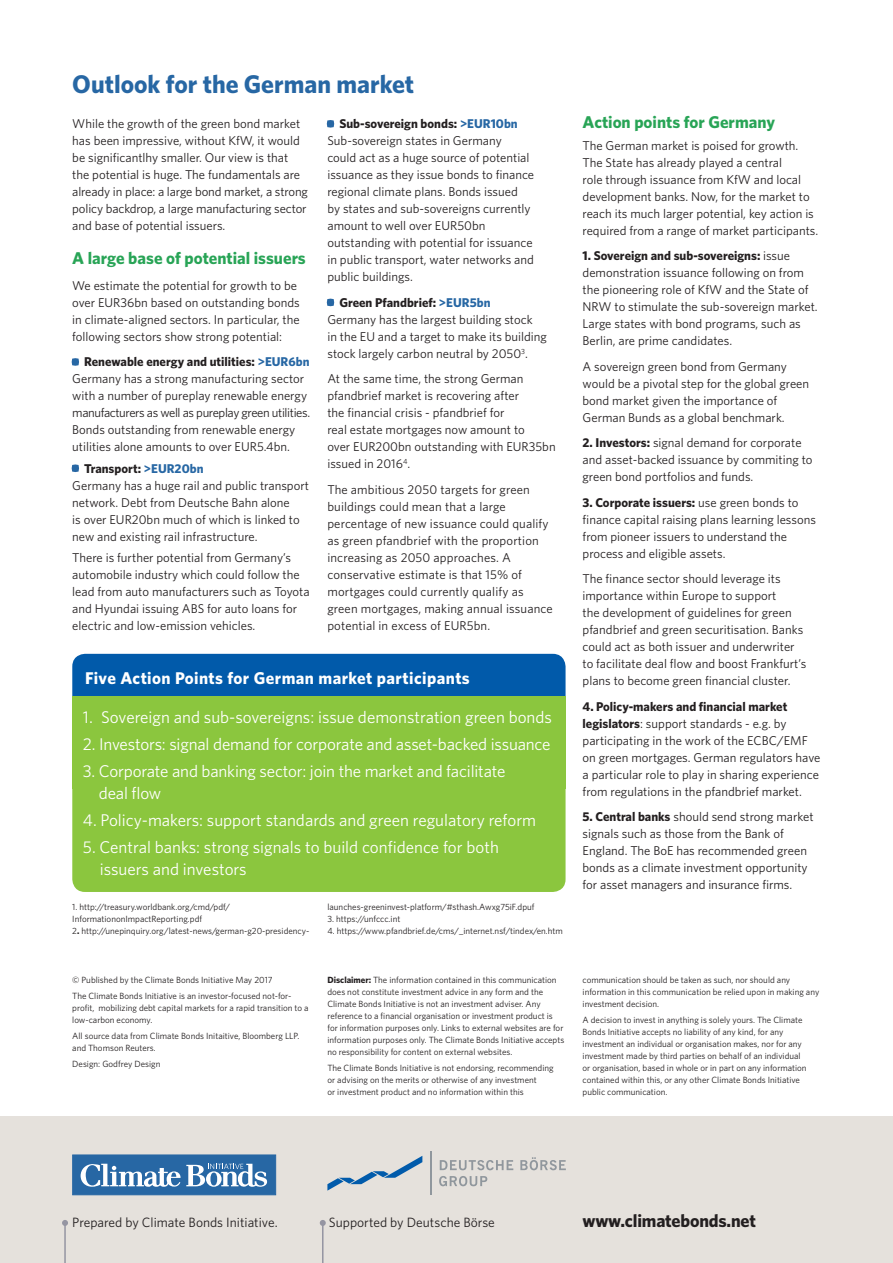
<style>
.page{position:relative;width:893px;height:1263px;background:#fff}
.page>*{position:absolute;margin:0;border:0;box-sizing:border-box;transform-origin:0 0}
.t1{font:700 25.5px "Whitney";color:#2767a4}
.t2{font:700 18px "Whitney";letter-spacing:-.01em;color:#231f20}
.t3{font:16.95px/22.5px "Whitney";letter-spacing:-.01em;color:#fff}
.t4{font:700 16.95px "Whitney";color:#28a456}
.t5{font:700 16.95px "Whitney";letter-spacing:.025em;color:#fff}
.t6{font:13.5px "Whitney";color:#231f20}
.t7{font:12.75px/17px "Whitney";color:#231f20}
.t8{font:9px/12px "Whitney";color:#231f20}
.s1{font-weight:700;color:#2767a4}
.s2{font-weight:700}
</style>
<div class="page">
<div style="left:72px;top:654px;width:494px;height:58px;background:#015aaa;border-radius:13px"></div>
<div style="left:0;top:1117px;width:893px;height:146px;background:#e5e1dc"></div>
<div style="left:72px;top:1154px;width:204px;height:41px;background:#2767a4;border:1px solid #2767a4"></div>
<svg style="left:81px;top:1164px;width:186px;height:23px"></svg>
<hr style="left:64px;top:1223px;width:2px;height:40px;background:#9595a2">
<svg style="left:62px;top:1220px;width:6px;height:6px"></svg>
<hr style="left:322px;top:1223px;width:1px;height:40px;background:#9595a2">
<svg style="left:320px;top:1220px;width:6px;height:6px"></svg>
<svg style="left:71px;top:358px;width:8px;height:8px"></svg>
<svg style="left:71px;top:464px;width:8px;height:8px"></svg>
<svg style="left:439px;top:1176px;width:48px;height:10px"></svg>
<svg style="left:440px;top:1160px;width:73px;height:10px"></svg>
<svg style="left:520px;top:1157px;width:46px;height:13px"></svg>
<svg style="left:327px;top:1156px;width:95px;height:35px"></svg>
<hr style="left:430px;top:1151px;width:2px;height:44px;background:#90979d">
<div style="left:72px;top:696px;width:494px;height:196px;background:#8bc63e;border-radius:13px"></div>
<div style="left:72px;top:696px;width:494px;height:92px;background:#8bc63e"></div>
<svg style="left:326px;top:120px;width:9px;height:8px"></svg>
<svg style="left:326px;top:298px;width:9px;height:9px"></svg>
<h1 class="t1" style="left:72px;top:67px;width:343px">Outlook for the German market</h1>
<p class="t7" style="left:72px;top:115px;width:237px">While the growth of the green bond market has been impressive, without KfW, it would be significantlhy smaller. Our view is that the potential is huge. The fundamentals are already in place: a large bond market, a strong policy backdrop, a large manufacturing sector and base of potential issuers.</p>
<h3 class="t4" style="left:72px;top:247px;width:235px">A large base of potential issuers</h3>
<p class="t7" style="left:72px;top:277px;width:229px">We estimate the potential for growth to be over EUR36bn based on outstanding bonds in climate-aligned sectors. In particular, the following sectors show strong potential:</p>
<p class="t7" style="left:72px;top:353px;width:239px"><span class="s1">•</span> <span class="s2">Renewable energy and utilities:</span> <span class="s1">&gt;EUR6bn </span>Germany has a strong manufacturing sector with a number of pureplay renewable energy manufacturers as well as pureplay green utilities.<br>Bonds outstanding from renewable energy utilities alone amounts to over EUR5.4bn.</p>
<p class="t7" style="left:72px;top:459px;width:238px"><span class="s1">•</span> <span class="s2">Transport:</span> <span class="s1">&gt;EUR20bn<br></span>Germany has a huge rail and public transport network. Debt from Deutsche Bahn alone<br>is over EUR20bn much of which is linked to new and existing rail infrastructure.</p>
<p class="t7" style="left:72px;top:549px;width:239px">There is further potential from Germany’s automobile industry which could follow the lead from auto manufacturers such as Toyota and Hyundai issuing ABS</p>
<p class="t7" style="left:72px;top:600px;width:226px;text-indent:135px">for auto loans for electric and low-emission vehicles.</p>
<p class="t7" style="left:327px;top:115px;width:208px"><span class="s1">•</span> <span class="s2">Sub-sovereign bonds:</span> <span class="s1">&gt;EUR10bn </span>Sub-sovereign states in Germany<br>could act as a huge source of potential issuance as they issue bonds to finance regional climate plans. Bonds issued<br>by states and sub-sovereigns currently amount to well over EUR50bn outstanding with potential for issuance in public transport, water networks and public buildings.</p>
<p class="t7" style="left:327px;top:294px;width:221px"><span class="s1">•</span> <span class="s2">Green Pfandbrief:</span> <span class="s1">&gt;EUR5bn<br></span>Germany has the largest building stock<br>in the EU and a target to make its building stock largely carbon neutral by 2050<sup>3</sup>.</p>
<p class="t7" style="left:327px;top:370px;width:230px">At the same time, the strong German pfandbrief market is recovering after<br>the financial crisis - pfandbrief for<br>real estate mortgages now amount to<br>over EUR200bn outstanding with EUR35bn issued in 2016<sup>4</sup>.</p>
<p class="t7" style="left:327px;top:481px;width:227px">The ambitious 2050 targets for green buildings could mean that a large percentage of new issuance could qualify as green pfandbrief with the proportion increasing as 2050 approaches. A conservative estimate is that 15% of mortgages could currently qualify as green mortgages, making annual issuance potential in excess of EUR5bn.</p>
<h3 class="t5" style="left:85px;top:666px;width:386px">Five Action Points for German market participants</h3>
<h3 class="t3" style="left:83px;top:706px;width:471px">1. Sovereign and sub-sovereigns: issue demonstration green bonds</h3>
<h3 class="t3" style="left:83px;top:732px;width:469px">2. Investors: signal demand for corporate and asset-backed issuance</h3>
<h3 class="t3" style="left:99px;top:759px;width:408px;text-indent:-16px">3. Corporate and banking sector: join the market and facilitate deal flow</h3>
<h3 class="t3" style="left:83px;top:808px;width:455px">4. Policy-makers: support standards and green regulatory reform</h3>
<h3 class="t3" style="left:100px;top:835px;width:401px;text-indent:-17px">5. Central banks: strong signals to build confidence for both issuers and investors</h3>
<p class="t8" style="left:72px;top:901px;width:159px">1. http://treasury.worldbank.org/cmd/pdf/<br>InformationonImpactReporting.pdf</p>
<p class="t8" style="left:72px;top:925px;width:238px">2<span class="s2">.</span> http://unepinquiry.org/latest-news/german-g20-presidency-</p>
<p class="t8" style="left:72px;top:971px;width:221px;line-height:16.2px">© Published by the Climate Bonds Initiative May 2017<br>The Climate Bonds Initiative is an investor-focused not-for-</p>
<p class="t8" style="left:72px;top:1001px;width:238px">profit, mobilizing debt capital markets for a rapid transition to a low-carbon economy.</p>
<p class="t8" style="left:72px;top:1030px;width:229px">All source data from Climate Bonds Initaitive, Bloomberg LLP. and Thomson Reuters.</p>
<p class="t8" style="left:72px;top:1058px;width:90px">Design: Godfrey Design</p>
<p class="t8" style="left:327px;top:901px;width:209px">launches-greeninvest-platform/#sthash.Awxg75iF.dpuf</p>
<p class="t8" style="left:327px;top:913px;width:74px">3. https://unfccc.int</p>
<p class="t8" style="left:327px;top:925px;width:237px">4. https://www.pfandbrief.de/cms/_internet.nsf/tindex/en.htm</p>
<p class="t8" style="left:327px;top:973px;width:238px"><span class="s2">Disclaimer:</span> The information contained in this communication does not constitute investment advice in any form and the Climate Bonds Initiative is not an investment adviser. Any reference to a financial organisation or investment product is for information purposes only. Links to external websites are for information purposes only. The Climate Bonds Initiative accepts no responsibility for content on external websites.</p>
<p class="t8" style="left:327px;top:1061px;width:228px">The Climate Bonds Initiative is not endorsing, recommending or advising on the merits or otherwise of any investment<br>or investment product and no information within this</p>
<h3 class="t4" style="left:583px;top:111px;width:194px">Action points for Germany</h3>
<p class="t7" style="left:583px;top:136px;width:237px">The German market is poised for growth.<br>The State has already played a central<br>role through issuance from KfW and local development banks. Now, for the market to reach its much larger potential, key action is required from a range of market participants.</p>
<p class="t7" style="left:583px;top:247px;width:237px"><span class="s2">1. Sovereign and sub-sovereigns:</span> issue demonstration issuance following on from the pioneering role of KfW and the State of NRW to stimulate the sub-sovereign market.<br>Large states with bond programs, such as Berlin, are prime candidates.</p>
<p class="t7" style="left:583px;top:358px;width:228px">A sovereign green bond from Germany would be a pivotal step for the global green bond market given the importance of German Bunds as a global benchmark.</p>
<p class="t7" style="left:583px;top:434px;width:231px"><span class="s2">2. Investors:</span> signal demand for corporate and asset-backed issuance by commiting to green bond portfolios and funds.</p>
<p class="t7" style="left:583px;top:494px;width:235px"><span class="s2">3. Corporate issuers:</span> use green bonds to finance capital raising plans learning lessons from pioneer issuers to understand the process and eligible assets.</p>
<p class="t7" style="left:583px;top:570px;width:225px">The finance sector should leverage its importance within Europe to support<br>the development of guidelines for green pfandbrief and green securitisation. Banks could act as both issuer and underwriter to facilitate deal flow and boost Frankfurt’s plans to become green financial cluster.</p>
<p class="t7" style="left:583px;top:698px;width:239px"><span class="s2">4. Policy-makers and financial market legislators</span>: support standards - e.g. by participating in the work of the ECBC/EM F on green mortgages. German regulators have a particular role to play in sharing experience from regulations in the pfandbrief market.</p>
<p class="t7" style="left:583px;top:808px;width:233px"><span class="s2">5. Central banks</span> should send strong market signals such as those from the Bank of England. The BoE has recommended green bonds as a climate investment opportunity for asset managers and insurance firms.</p>
<p class="t8" style="left:583px;top:973px;width:238px">communication should be taken as such, nor should any information in this communication be relied upon in making any investment decision.</p>
<p class="t8" style="left:583px;top:1013px;width:226px">A decision to invest in anything is solely yours. The Climate Bonds Initiative accepts no liability of any kind, for any investment an individual or organisation makes, nor for any investment made by third parties on behalf of an individual or organisation, based in whole or in part on any information contained within this, or any other Climate Bonds Initiative public communication.</p>
<p class="t6" style="left:72px;top:1213px;width:207px">Prepared by Climate Bonds Initiative.</p>
<p class="t6" style="left:329px;top:1213px;width:168px">Supported by Deutsche Börse</p>
<h2 class="t2" style="left:583px;top:1208px;width:175px">www.climatebonds.net</h2>
</div>
